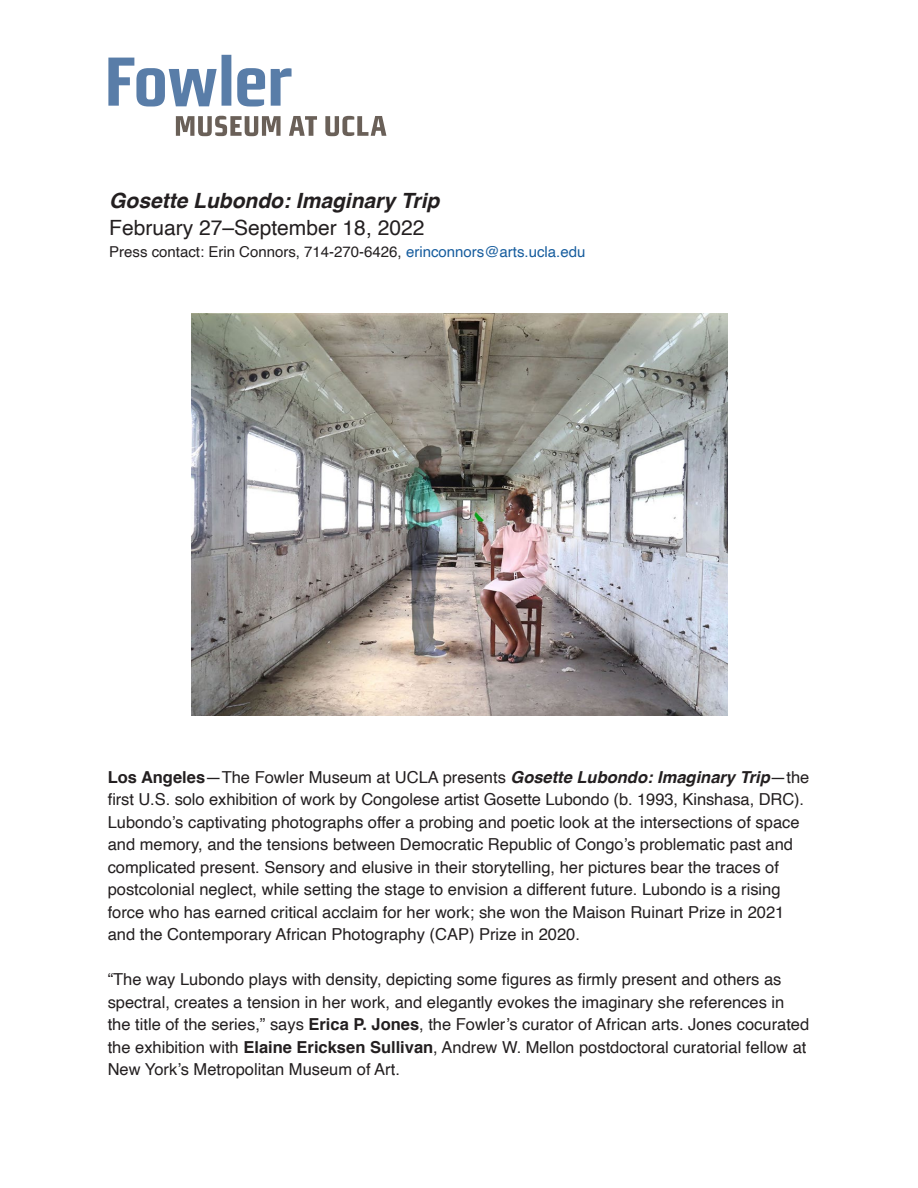
<style>
.page{position:relative;width:918px;height:1188px;background:#fff}
.page>*{position:absolute;margin:0;border:0;box-sizing:border-box;transform-origin:0 0}
.t1{font:italic 700 21px/27px "Helvetica";color:#231f20}
.t2{font:16.5px/22.5px "Helvetica";color:#231f20}
.t3{font:15px "Helvetica";color:#231f20}
.s1{font-weight:400;font-style:normal}
.s2{color:#175d9e}
.s3{font-weight:700}
.s4{font-weight:700;font-style:italic}
</style>
<div class="page">
<svg style="left:108px;top:55px;width:184px;height:52px"></svg>
<svg style="left:176px;top:116px;width:210px;height:20px"></svg>
<img style="left:192px;top:313px;width:535px;height:402px">
<p class="t1" style="left:109px;top:187px;width:332px">Gosette Lubondo: Imaginary Trip<br><span class="s1">February 27–September 18, 2022</span></p>
<p class="t3" style="left:109px;top:240px;width:478px">Press contact: Erin Connors, 714-270-6426, <span class="s2">erinconnors@arts.ucla.edu</span></p>
<p class="t2" style="left:108px;top:766px;width:703px"><span class="s3">Los Angeles</span>—The Fowler Museum at UCLA presents <span class="s4">Gosette Lubondo: Imaginary Trip</span>—the first U.S. solo exhibition of work by Congolese artist Gosette Lubondo (b. 1993, Kinshasa, DRC).<br>Lubondo’s captivating photographs offer a probing and poetic look at the intersections of space and memory, and the tensions between Democratic Republic of Congo’s problematic past and complicated present. Sensory and elusive in their storytelling, her pictures bear the traces of postcolonial neglect, while setting the stage to envision a different future. Lubondo is a rising force who has earned critical acclaim for her work; she won the Maison Ruinart Prize in 2021 and the Contemporary African Photography (CAP) Prize in 2020.</p>
<p class="t2" style="left:108px;top:969px;width:703px">“The way Lubondo plays with density, depicting some figures as firmly present and others as spectral, creates a tension in her work, and elegantly evokes the imaginary she references in the title of the series,” says <span class="s3">Erica P. Jones</span>, the Fowler’s curator of African arts. Jones cocurated the exhibition with <span class="s3">Elaine Ericksen Sullivan</span>, Andrew W. Mellon postdoctoral curatorial fellow at New York’s Metropolitan Museum of Art.</p>
</div>
